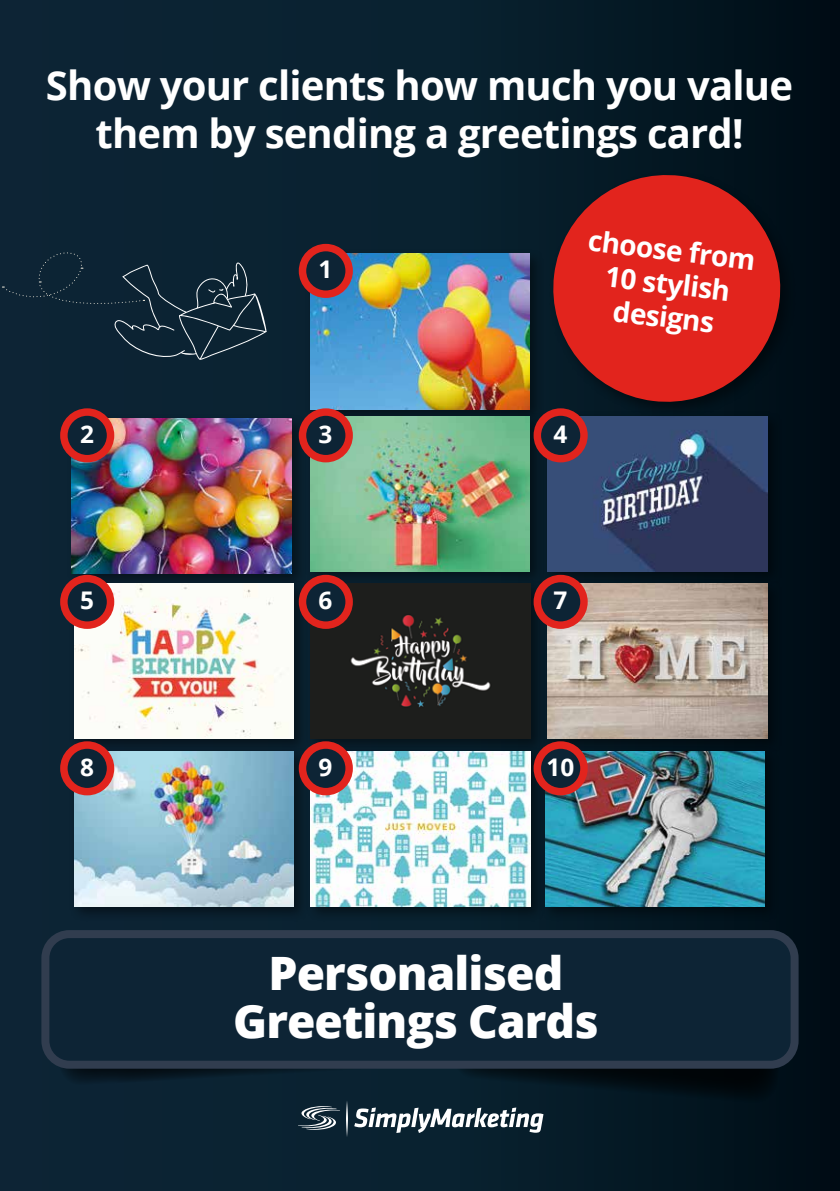
<style>
.page{position:relative;width:840px;height:1191px;background:#fff}
.page>*{position:absolute;margin:0;border:0;box-sizing:border-box;transform-origin:0 0}
.t1{font:800 46px/48px "Open Sans";letter-spacing:-.02em;color:#fff;text-align:center}
.t2{font:700 40px/48px "Open Sans";letter-spacing:-.02em;color:#fff;text-align:center}
.t3{font:700 28px/33.6px "Open Sans";color:#fff;text-align:center}
.t4{font:700 24.4px "Open Sans";color:#fff}
</style>
<div class="page">
<div style="left:0;top:0;width:839px;height:1191px;background:linear-gradient(to right,#0f293a,#01121c)"></div>
<svg style="left:451px;top:1058px;width:335px;height:46px;background:#03131b"></svg>
<svg style="left:52px;top:940px;width:417px;height:146px;background:#0a1f2d"></svg>
<div style="left:45px;top:934px;width:749px;height:130px;background:#0d2435;border-radius:24px"></div>
<div style="left:41px;top:930px;width:757px;height:138px;border:8px solid #313d4f;border-radius:24px"></div>
<div style="left:0;top:225px;width:267px;height:135px;background:#0c2334"></div>
<div style="left:67px;top:413px;width:240px;height:176px;background:#000;opacity:.45"></div>
<img style="left:72px;top:418px;width:219px;height:155px">
<div style="left:305px;top:249px;width:240px;height:176px;background:#000;opacity:.45"></div>
<img style="left:310px;top:254px;width:219px;height:155px">
<div style="left:69px;top:579px;width:240px;height:175px;background:#000;opacity:.45"></div>
<img style="left:74px;top:583px;width:219px;height:155px">
<div style="left:69px;top:746px;width:240px;height:176px;background:#000;opacity:.45"></div>
<img style="left:74px;top:751px;width:219px;height:155px">
<div style="left:305px;top:411px;width:240px;height:176px;background:#000;opacity:.45"></div>
<img style="left:310px;top:416px;width:219px;height:155px">
<div style="left:542px;top:411px;width:240px;height:176px;background:#000;opacity:.45"></div>
<img style="left:547px;top:418px;width:219px;height:153px">
<div style="left:305px;top:579px;width:240px;height:175px;background:#000;opacity:.45"></div>
<img style="left:310px;top:583px;width:219px;height:155px">
<div style="left:542px;top:579px;width:240px;height:175px;background:#000;opacity:.45"></div>
<img style="left:547px;top:583px;width:219px;height:155px">
<div style="left:305px;top:746px;width:240px;height:176px;background:#000;opacity:.45"></div>
<img style="left:310px;top:751px;width:219px;height:155px">
<div style="left:540px;top:746px;width:240px;height:176px;background:#000;opacity:.45"></div>
<img style="left:545px;top:751px;width:219px;height:155px">
<svg style="left:64px;top:412px;width:46px;height:47px"></svg>
<div style="left:60px;top:408px;width:54px;height:54px;border:7px solid #e2241d;border-radius:50%"></div>
<svg style="left:302px;top:248px;width:47px;height:46px"></svg>
<div style="left:298px;top:244px;width:54px;height:54px;border:7px solid #e2241d;border-radius:50%"></div>
<svg style="left:302px;top:412px;width:47px;height:47px"></svg>
<div style="left:298px;top:408px;width:54px;height:54px;border:7px solid #e2241d;border-radius:50%"></div>
<svg style="left:537px;top:412px;width:46px;height:47px"></svg>
<div style="left:533px;top:408px;width:54px;height:54px;border:7px solid #e2241d;border-radius:50%"></div>
<svg style="left:64px;top:578px;width:46px;height:47px"></svg>
<div style="left:60px;top:575px;width:54px;height:54px;border:7px solid #e2241d;border-radius:50%"></div>
<svg style="left:302px;top:578px;width:47px;height:47px"></svg>
<div style="left:298px;top:575px;width:54px;height:54px;border:7px solid #e2241d;border-radius:50%"></div>
<svg style="left:537px;top:578px;width:46px;height:47px"></svg>
<div style="left:533px;top:575px;width:54px;height:54px;border:7px solid #e2241d;border-radius:50%"></div>
<svg style="left:302px;top:745px;width:47px;height:46px"></svg>
<div style="left:298px;top:741px;width:54px;height:54px;border:7px solid #e2241d;border-radius:50%"></div>
<svg style="left:537px;top:745px;width:46px;height:46px"></svg>
<div style="left:533px;top:741px;width:54px;height:54px;border:7px solid #e2241d;border-radius:50%"></div>
<svg style="left:64px;top:745px;width:46px;height:46px"></svg>
<div style="left:60px;top:741px;width:54px;height:54px;border:7px solid #e2241d;border-radius:50%"></div>
<div style="left:548px;top:170px;width:248px;height:248px;background:#000;opacity:.45"></div>
<svg style="left:546px;top:168px;width:240px;height:240px;background:#9f1f1d"></svg>
<svg style="left:298px;top:1106px;width:42px;height:23px"></svg>
<svg style="left:354px;top:1107px;width:189px;height:26px"></svg>
<svg style="left:346px;top:1100px;width:1px;height:36px"></svg>
<p class="t2" style="left:46px;top:60px;width:748px">Show your clients how much you value them by sending a greetings card!</p>
<p class="t4" style="left:80px;top:417px;width:15px">2</p>
<p class="t4" style="left:318px;top:252px;width:15px">1</p>
<p class="t3" style="left:590px;top:222px;width:169px;rotate:7deg">choose from<br>10 stylish designs</p>
<p class="t4" style="left:318px;top:417px;width:15px">3</p>
<p class="t4" style="left:553px;top:417px;width:15px">4</p>
<p class="t4" style="left:80px;top:583px;width:15px">5</p>
<p class="t4" style="left:318px;top:583px;width:15px">6</p>
<p class="t4" style="left:553px;top:583px;width:15px">7</p>
<p class="t4" style="left:80px;top:750px;width:15px">8</p>
<p class="t4" style="left:318px;top:750px;width:15px">9</p>
<p class="t4" style="left:546px;top:750px;width:29px">10</p>
<p class="t1" style="left:233px;top:947px;width:367px">Personalised<br>Greetings Cards</p>
</div>
